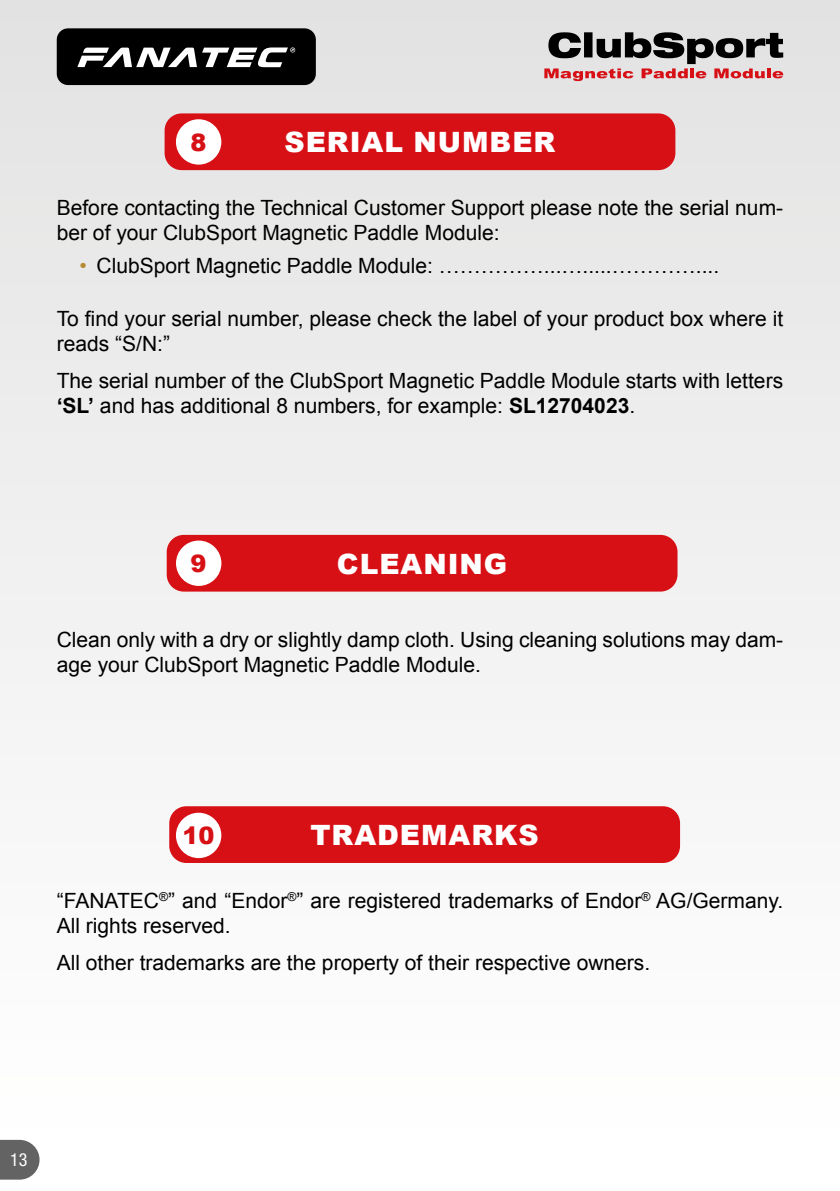
<style>
.page{position:relative;width:840px;height:1191px;background:#fff}
.page>*{position:absolute;margin:0;border:0;box-sizing:border-box;transform-origin:0 0}
.t1{font:900 28px "Arial";letter-spacing:.035em;color:#fff}
.t2{font:900 24px "Arial";color:#d71016}
.t3{font:21px/25.2px "Arial";color:#000}
.t4{font:condensed 18px "Helvetica Neue LT Std";color:#fff}
.s1{color:#b48b31}
.s2{font-weight:700}
</style>
<div class="page">
<div style="left:0;top:0;width:839px;height:1191px;background:linear-gradient(to bottom,#e2e2e2,#fff)"></div>
<svg style="left:839px;top:0;width:1px;height:719px"></svg>
<svg style="left:544px;top:32px;width:238px;height:49px;background:#9e898a"></svg>
<svg style="left:0;top:1139px;width:39px;height:40px;background:#757474"></svg>
<div style="left:57px;top:28px;width:259px;height:57px;background:#000;border-radius:11px"></div>
<svg style="left:77px;top:47px;width:218px;height:20px"></svg>
<div style="left:164px;top:113px;width:511px;height:57px;background:#d71016;border-radius:17px"></div>
<div style="left:167px;top:535px;width:510px;height:56px;background:#d71016;border-radius:17px"></div>
<div style="left:176px;top:540px;width:45px;height:46px;background:#fff;border-radius:50%"></div>
<div style="left:176px;top:119px;width:45px;height:46px;background:#fff;border-radius:50%"></div>
<div style="left:169px;top:806px;width:510px;height:57px;background:#d71016;border-radius:17px"></div>
<div style="left:176px;top:812px;width:45px;height:46px;background:#fff;border-radius:50%"></div>
<p class="t2" style="left:190px;top:124px;width:18px">8</p>
<h1 class="t1" style="left:284px;top:122px;width:272px">SERIAL NUMBER</h1>
<p class="t3" style="left:57px;top:195px;width:727px">Before contacting the Technical Customer Support please note the serial num&shy;ber of your ClubSport Magnetic Paddle Module:</p>
<p class="t3" style="left:79px;top:252px;width:641px"><span class="s1">•</span> ClubSport Magnetic Paddle Module: ……………...….....…………....</p>
<p class="t3" style="left:57px;top:306px;width:727px">To find your serial number, please check the label of your product box where it reads “S/N:”</p>
<p class="t3" style="left:57px;top:368px;width:727px">The serial number of the ClubSport Magnetic Paddle Module starts with letters <span class="s2">‘SL’</span> and has additional 8 numbers, for example: <span class="s2">SL12704023</span>.</p>
<p class="t2" style="left:190px;top:546px;width:18px">9</p>
<h1 class="t1" style="left:337px;top:543px;width:172px">CLEANING</h1>
<p class="t3" style="left:57px;top:626px;width:727px">Clean only with a dry or slightly damp cloth. Using cleaning solutions may dam&shy;age your ClubSport Magnetic Paddle Module.</p>
<p class="t2" style="left:182px;top:818px;width:34px">10</p>
<h1 class="t1" style="left:310px;top:814px;width:230px">TRADEMARKS</h1>
<p class="t3" style="left:57px;top:888px;width:727px">“FANATEC<sup>®</sup>” and “Endor<sup>®</sup>” are registered trademarks of Endor<sup>®</sup> AG/Germany.<br>All rights reserved.</p>
<p class="t3" style="left:57px;top:949px;width:594px">All other trademarks are the property of their respective owners.</p>
<p class="t4" style="left:10px;top:1149px;width:19px">13</p>
</div>
